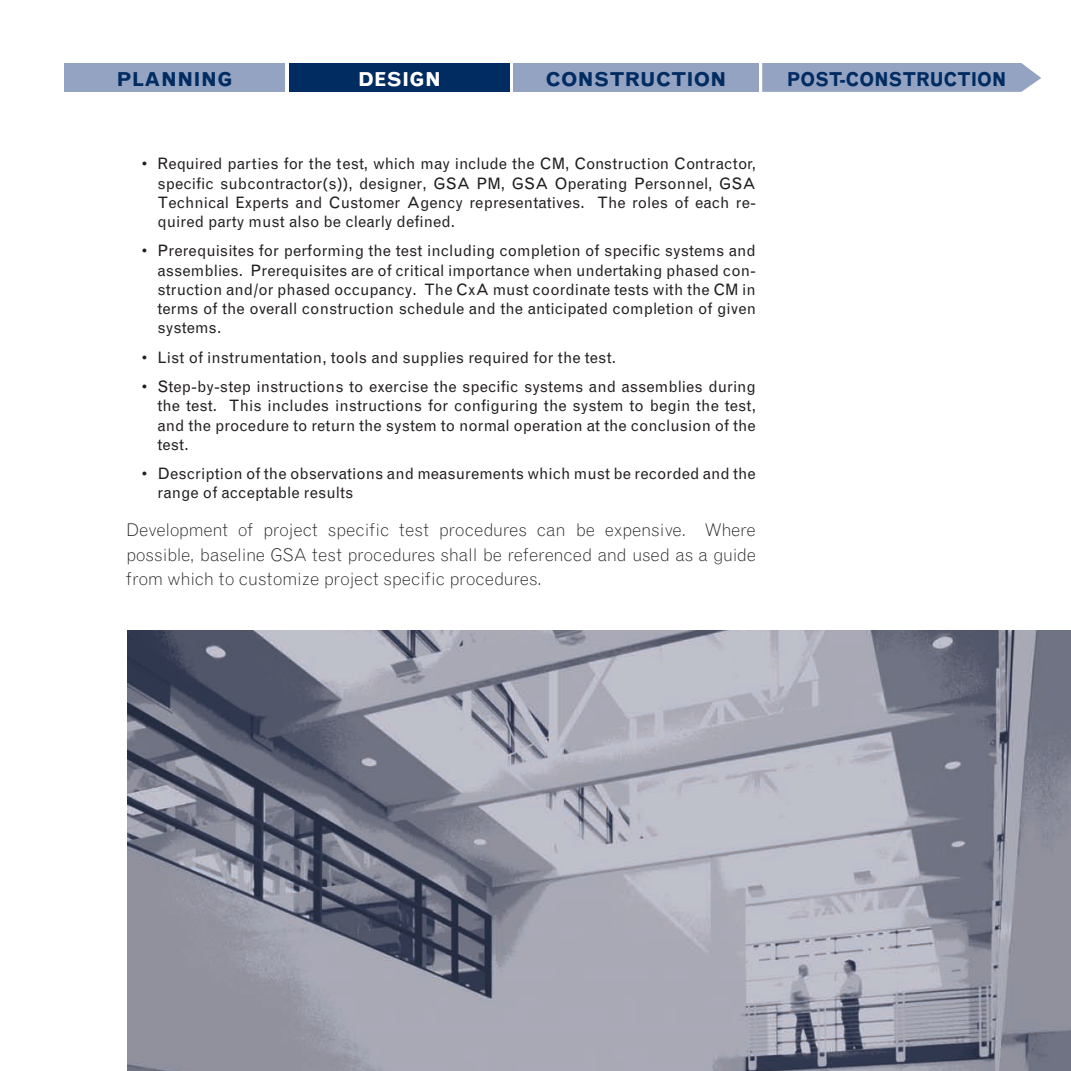
<style>
.page{position:relative;width:1071px;height:1071px;background:#fff}
.page>*{position:absolute;margin:0;border:0;box-sizing:border-box;transform-origin:0 0}
.t1{font:700 19.25px "Grotesque";color:#002c62}
.t2{font:700 19.25px "Grotesque";color:#002c62;scale:.9 1}
.t3{font:700 19.25px "Grotesque";color:#fff}
.t4{font:300 17.5px/24.5px "Grotesque";letter-spacing:-.005em;color:#231f20;text-align:justify}
.t5{font:15.75px/19.2px "Grotesque";color:#231f20;text-align:justify}
</style>
<div class="page">
<svg style="left:762px;top:63px;width:279px;height:29px"></svg>
<div style="left:513px;top:63px;width:246px;height:29px;background:#95a3c3"></div>
<div style="left:64px;top:63px;width:221px;height:29px;background:#95a3c3"></div>
<div style="left:289px;top:63px;width:221px;height:29px;background:#002c62"></div>
<img style="left:127px;top:630px;width:944px;height:441px">
<p class="t1" style="left:116px;top:68px;width:118px">PLANNING</p>
<p class="t3" style="left:358px;top:68px;width:85px">DESIGN</p>
<p class="t1" style="left:546px;top:68px;width:183px">CONSTRUCTION</p>
<p class="t2" style="left:787px;top:68px;width:246px">POST-CONSTRUCTION</p>
<p class="t5" style="left:158px;top:154px;width:600px;text-indent:-16px">• Required parties for the test, which may include the CM, Construction Contractor, specific subcontractor(s)), designer, GSA PM, GSA Operating Personnel, GSA Technical Experts and Customer Agency representatives. The roles of each re&shy;quired party must also be clearly defined.</p>
<p class="t5" style="left:158px;top:241px;width:600px;text-indent:-16px">• Prerequisites for performing the test including completion of specific systems and assemblies. Prerequisites are of critical importance when undertaking phased con&shy;struction and/or phased occupancy. The CxA must coordinate tests with the CM in terms of the overall construction schedule and the anticipated completion of given systems.</p>
<p class="t5" style="left:142px;top:348px;width:476px">• List of instrumentation, tools and supplies required for the test.</p>
<p class="t5" style="left:158px;top:377px;width:600px;text-indent:-16px">• Step-by-step instructions to exercise the specific systems and assemblies during the test. This includes instructions for configuring the system to begin the test, and the procedure to return the system to normal operation at the conclusion of the test.</p>
<p class="t5" style="left:158px;top:464px;width:600px;text-indent:-16px">• Description of the observations and measurements which must be recorded and the range of acceptable results</p>
<p class="t4" style="left:126px;top:518px;width:632px">Development of project specific test procedures can be expensive. Where possible, baseline GSA test procedures shall be referenced and used as a guide from which to customize project specific procedures.</p>
</div>
